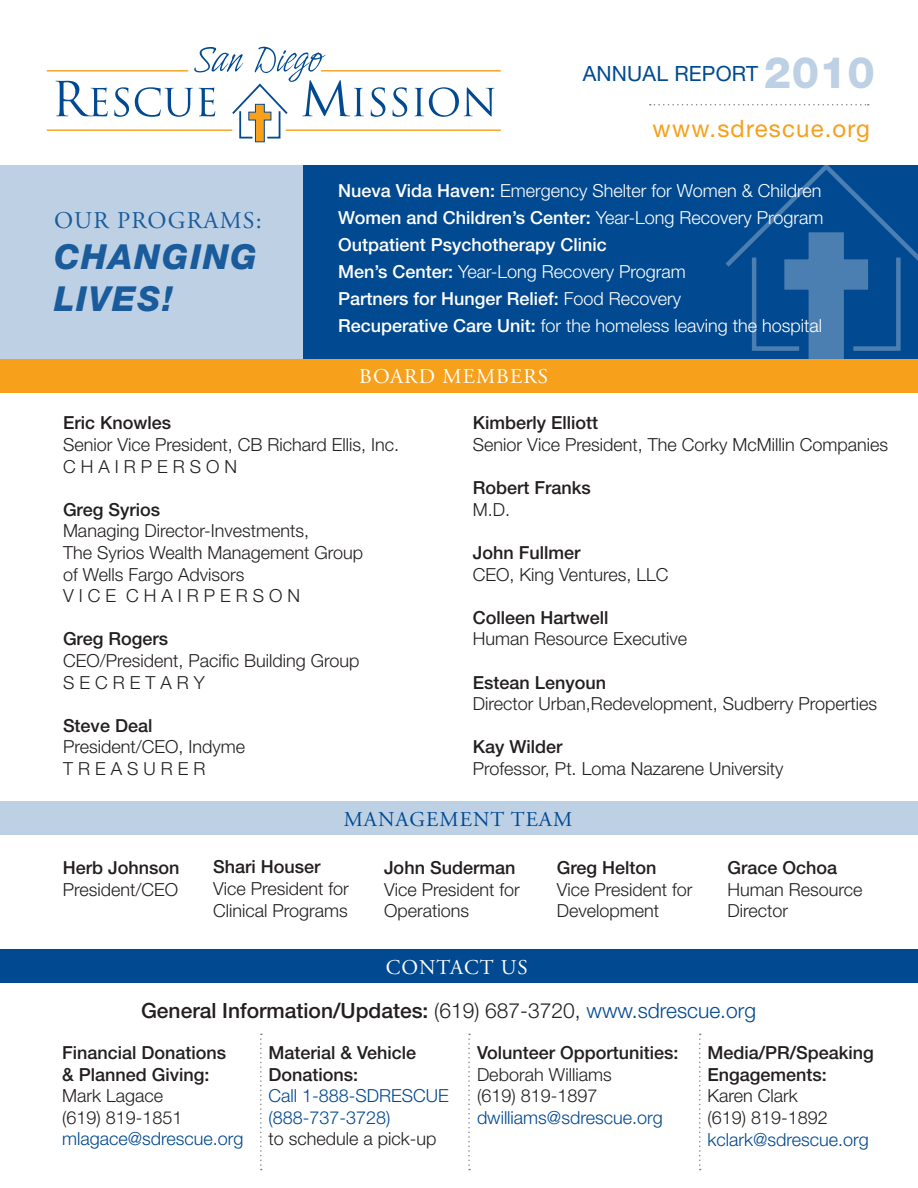
<style>
.page{position:relative;width:918px;height:1188px;background:#fff}
.page>*{position:absolute;margin:0;border:0;box-sizing:border-box;transform-origin:0 0}
.t1{font:800 43.5px "Helvetica Neue LT Std";color:#bdd0e4}
.t2{font:italic 800 34.5px/41.4px "Helvetica Neue LT Std";letter-spacing:.05em;color:#014990}
.t3{font:24px "Helvetica Neue LT Std";letter-spacing:.05em;color:#f6a01b}
.t4{font:24px "Adobe Garamond Pro";letter-spacing:.05em;color:#014990}
.t5{font:500 21px "Helvetica Neue LT Std";color:#231f20}
.t6{font:21px "Adobe Garamond Pro";letter-spacing:.05em;color:#fff}
.t7{font:21px "Adobe Garamond Pro";letter-spacing:.05em;color:#014990}
.t8{font:21px "Helvetica Neue LT Std";letter-spacing:.01em;color:#014990}
.t9{font:300 18px/21.6px "Helvetica Neue LT Std";color:#231f20}
.t10{font:500 18px "Helvetica Neue LT Std";color:#231f20}
.t11{font:300 18px "Helvetica Neue LT Std";color:#fff}
.t12{font:500 18px "Helvetica Neue LT Std";color:#fff}
.t13{font:300 18px "Helvetica Neue LT Std";color:#014990}
.s1{font-weight:500}
.s2{font-weight:300}
.s3{font-weight:300;color:#014990}
</style>
<div class="page">
<div style="left:297px;top:162px;width:621px;height:196px;background:#014990"></div>
<div style="left:0;top:802px;width:918px;height:33px;background:#bdd0e4"></div>
<div style="left:0;top:949px;width:918px;height:34px;background:#014990"></div>
<div style="left:0;top:163px;width:303px;height:217px;background:#bdd0e4"></div>
<svg style="left:724px;top:164px;width:194px;height:195px"></svg>
<div style="left:0;top:359px;width:918px;height:34px;background:#f6a01b"></div>
<div style="left:0;top:150px;width:918px;height:14px;background:#fff"></div>
<svg style="left:56px;top:81px;width:52px;height:35px"></svg>
<svg style="left:114px;top:87px;width:15px;height:30px"></svg>
<svg style="left:371px;top:87px;width:14px;height:30px"></svg>
<svg style="left:393px;top:87px;width:14px;height:30px"></svg>
<svg style="left:414px;top:87px;width:80px;height:30px"></svg>
<hr style="left:47px;top:70px;width:141px;height:2px;background:#f6a01b">
<hr style="left:321px;top:70px;width:180px;height:2px;background:#f6a01b">
<hr style="left:47px;top:129px;width:185px;height:2px;background:#f6a01b">
<hr style="left:286px;top:129px;width:215px;height:2px;background:#f6a01b">
<svg style="left:135px;top:47px;width:229px;height:95px"></svg>
<svg style="left:650px;top:104px;width:219px;height:1px"></svg>
<svg style="left:260px;top:1034px;width:2px;height:136px"></svg>
<svg style="left:468px;top:1034px;width:2px;height:136px"></svg>
<svg style="left:699px;top:1034px;width:2px;height:136px"></svg>
<h3 class="t4" style="left:54px;top:206px;width:209px">OUR PROGRAMS:</h3>
<h2 class="t2" style="left:54px;top:236px;width:205px">CHANGING<br>LIVES!</h2>
<p class="t1" style="left:764px;top:46px;width:112px">2010</p>
<p class="t3" style="left:653px;top:115px;width:219px">www.sdrescue.org</p>
<p class="t8" style="left:583px;top:61px;width:177px">ANNUAL REPORT</p>
<p class="t11" style="left:338px;top:179px;width:485px"><span class="s1">Nueva Vida Haven:</span> Emergency Shelter for Women &amp; Children</p>
<p class="t12" style="left:338px;top:207px;width:487px">Women and Children’s Center: <span class="s2">Year-Long Recovery Program</span></p>
<p class="t12" style="left:338px;top:234px;width:270px">Outpatient Psychotherapy Clinic</p>
<p class="t11" style="left:338px;top:260px;width:349px"><span class="s1">Men’s Center:</span> Year-Long Recovery Program</p>
<p class="t12" style="left:338px;top:288px;width:345px">Partners for Hunger Relief: <span class="s2">Food Recovery</span></p>
<p class="t11" style="left:338px;top:314px;width:486px"><span class="s1">Recuperative Care Unit:</span> for the homeless leaving the hospital</p>
<p class="t6" style="left:359px;top:364px;width:190px">BOARD MEMBERS</p>
<p class="t10" style="left:63px;top:412px;width:110px">Eric Knowles</p>
<p class="t9" style="left:63px;top:433px;width:338px">Senior Vice President, CB Richard Ellis, Inc.</p>
<p class="t9" style="left:63px;top:455px;width:176px">C H A I R P E R S O N</p>
<p class="t10" style="left:63px;top:499px;width:99px">Greg Syrios</p>
<p class="t9" style="left:63px;top:520px;width:302px">Managing Director-Investments,<br>The Syrios Wealth Management Group of Wells Fargo Advisors</p>
<p class="t9" style="left:63px;top:585px;width:239px">V I C E C H A I R P E R S O N</p>
<p class="t10" style="left:63px;top:628px;width:107px">Greg Rogers</p>
<p class="t9" style="left:63px;top:649px;width:298px">CEO/President, Pacific Building Group</p>
<p class="t9" style="left:63px;top:671px;width:143px">S E C R E T A R Y</p>
<p class="t10" style="left:63px;top:715px;width:91px">Steve Deal</p>
<p class="t9" style="left:63px;top:736px;width:184px">President/CEO, Indyme</p>
<p class="t9" style="left:63px;top:757px;width:144px">T R E A S U R E R</p>
<p class="t10" style="left:473px;top:412px;width:127px">Kimberly Elliott</p>
<p class="t9" style="left:473px;top:433px;width:417px">Senior Vice President, The Corky McMillin Companies</p>
<p class="t10" style="left:473px;top:477px;width:120px">Robert Franks</p>
<p class="t9" style="left:473px;top:498px;width:39px">M.D.</p>
<p class="t10" style="left:473px;top:542px;width:109px">John Fullmer</p>
<p class="t9" style="left:473px;top:563px;width:197px">CEO, King Ventures, LLC</p>
<p class="t10" style="left:473px;top:607px;width:137px">Colleen Hartwell</p>
<p class="t9" style="left:473px;top:628px;width:216px">Human Resource Executive</p>
<p class="t10" style="left:473px;top:671px;width:135px">Estean Lenyoun</p>
<p class="t9" style="left:473px;top:693px;width:406px">Director Urban,Redevelopment, Sudberry Properties</p>
<p class="t10" style="left:473px;top:736px;width:91px">Kay Wilder</p>
<p class="t9" style="left:473px;top:757px;width:312px">Professor, Pt. Loma Nazarene University</p>
<p class="t9" style="left:63px;top:857px;width:118px"><span class="s1">Herb Johnson<br></span>President/CEO</p>
<p class="t7" style="left:344px;top:806px;width:230px">MANAGEMENT TEAM</p>
<p class="t9" style="left:213px;top:856px;width:137px"><span class="s1">Shari Houser<br></span>Vice President for<br>Clinical Programs</p>
<p class="t9" style="left:384px;top:857px;width:137px"><span class="s1">John Suderman<br></span>Vice President for<br>Operations</p>
<p class="t9" style="left:728px;top:857px;width:137px"><span class="s1">Grace Ochoa<br></span>Human Resource<br>Director</p>
<p class="t9" style="left:557px;top:857px;width:137px"><span class="s1">Greg Helton<br></span>Vice President for<br>Development</p>
<p class="t6" style="left:386px;top:955px;width:144px">CONTACT US</p>
<p class="t5" style="left:141px;top:998px;width:617px">General Information/Updates: <span class="s2">(619) 687-3720,</span> <span class="s3">www.sdrescue.org</span></p>
<p class="t10" style="left:62px;top:1042px;width:166px">Financial Donations</p>
<p class="t10" style="left:62px;top:1063px;width:149px">&amp; Planned Giving:</p>
<p class="t9" style="left:62px;top:1085px;width:103px">Mark Lagace</p>
<p class="t9" style="left:62px;top:1106px;width:122px">(619) 819-1851</p>
<p class="t13" style="left:62px;top:1128px;width:183px">mlagace@sdrescue.org</p>
<p class="t10" style="left:268px;top:1042px;width:149px">Material &amp; Vehicle</p>
<p class="t10" style="left:268px;top:1063px;width:91px">Donations:</p>
<p class="t13" style="left:268px;top:1085px;width:182px">Call 1-888-SDRESCUE</p>
<p class="t13" style="left:268px;top:1106px;width:124px">(888-737-3728)</p>
<p class="t9" style="left:268px;top:1128px;width:170px">to schedule a pick-up</p>
<p class="t10" style="left:477px;top:1042px;width:203px">Volunteer Opportunities:</p>
<p class="t9" style="left:477px;top:1063px;width:136px">Deborah Williams</p>
<p class="t9" style="left:477px;top:1085px;width:122px">(619) 819-1897</p>
<p class="t13" style="left:477px;top:1106px;width:187px">dwilliams@sdrescue.org</p>
<p class="t10" style="left:707px;top:1042px;width:168px">Media/PR/Speaking</p>
<p class="t10" style="left:707px;top:1064px;width:121px">Engagements:</p>
<p class="t9" style="left:707px;top:1085px;width:92px">Karen Clark</p>
<p class="t9" style="left:707px;top:1106px;width:122px">(619) 819-1892</p>
<p class="t13" style="left:707px;top:1128px;width:163px">kclark@sdrescue.org</p>
</div>
